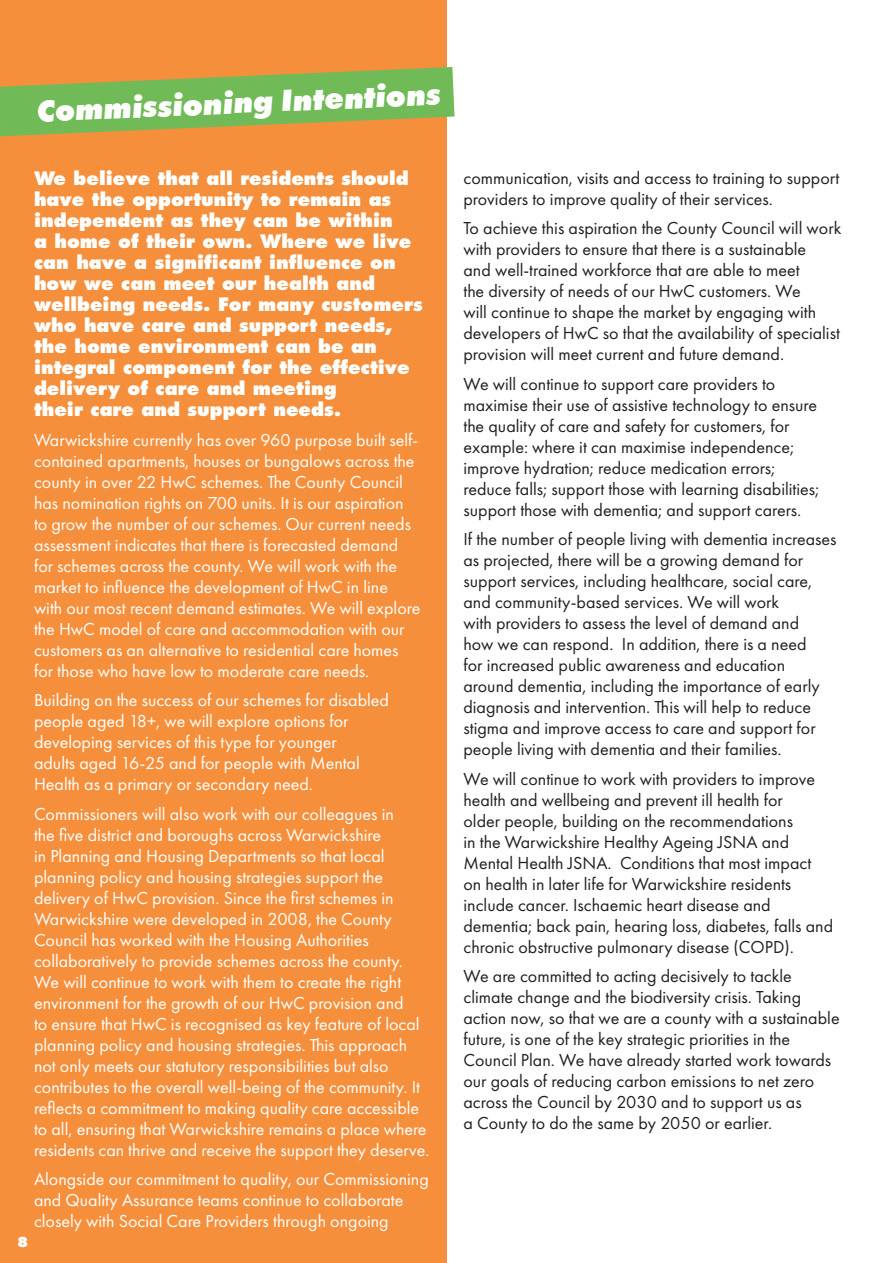
<style>
.page{position:relative;width:893px;height:1263px;background:#fff}
.page>*{position:absolute;margin:0;border:0;box-sizing:border-box;transform-origin:0 0}
.t1{font:italic 800 31.5px "Futura PT";color:#fff}
.t2{font:18px/21px "Futura PT";color:#231f20}
.t3{font:18px/21px "Futura PT";color:#fff}
.t4{font:800 18px/21px "Futura";color:#fff}
.t5{font:800 13.5px "Futura";color:#fff}
</style>
<div class="page">
<div style="left:0;top:0;width:446px;height:1263px;background:#f68f3b"></div>
<svg style="left:0;top:67px;width:454px;height:69px"></svg>
<p class="t1" style="left:36px;top:89px;width:406px;rotate:-2deg">Commissioning Intentions</p>
<p class="t4" style="left:34px;top:168px;width:390px">We believe that all residents should have the opportunity to remain as independent as they can be within<br>a home of their own. Where we live can have a significant influence on how we can meet our health and wellbeing needs. For many customers who have care and support needs, the home environment can be an integral component for the effective delivery of care and meeting<br>their care and support needs.</p>
<p class="t3" style="left:34px;top:429px;width:388px">Warwickshire currently has over 960 purpose built self&shy;contained apartments, houses or bungalows across the county in over 22 HwC schemes. The County Council has nomination rights on 700 units. It is our aspiration to grow the number of our schemes. Our current needs assessment indicates that there is forecasted demand for schemes across the county. We will work with the market to influence the development of HwC in line with our most recent demand estimates. We will explore the HwC model of care and accommodation with our customers as an alternative to residential care homes for those who have low to moderate care needs.</p>
<p class="t3" style="left:34px;top:690px;width:357px">Building on the success of our schemes for disabled people aged 18+, we will explore options for developing services of this type for younger<br>adults aged 16-25 and for people with Mental Health as a primary or secondary need.</p>
<p class="t3" style="left:34px;top:803px;width:397px">Commissioners will also work with our colleagues in<br>the five district and boroughs across Warwickshire<br>in Planning and Housing Departments so that local planning policy and housing strategies support the delivery of HwC provision. Since the first schemes in Warwickshire were developed in 2008, the County Council has worked with the Housing Authorities collaboratively to provide schemes across the county.<br>We will continue to work with them to create the right environment for the growth of our HwC provision and<br>to ensure that HwC is recognised as key feature of local planning policy and housing strategies. This approach not only meets our statutory responsibilities but also contributes to the overall well-being of the community. It reflects a commitment to making quality care accessible to all, ensuring that Warwickshire remains a place where residents can thrive and receive the support they deserve.</p>
<p class="t3" style="left:34px;top:1169px;width:396px">Alongside our commitment to quality, our Commissioning and Quality Assurance teams continue to collaborate closely with Social Care Providers through ongoing</p>
<p class="t5" style="left:17px;top:1234px;width:13px">8</p>
<p class="t2" style="left:463px;top:167px;width:377px">communication, visits and access to training to support providers to improve quality of their services.</p>
<p class="t2" style="left:463px;top:218px;width:379px">To achieve this aspiration the County Council will work with providers to ensure that there is a sustainable<br>and well-trained workforce that are able to meet<br>the diversity of needs of our HwC customers. We<br>will continue to shape the market by engaging with developers of HwC so that the availability of specialist provision will meet current and future demand.</p>
<p class="t2" style="left:463px;top:373px;width:357px">We will continue to support care providers to maximise their use of assistive technology to ensure the quality of care and safety for customers, for example: where it can maximise independence; improve hydration; reduce medication errors; reduce falls; support those with learning disabilities; support those with dementia; and support carers.</p>
<p class="t2" style="left:463px;top:529px;width:375px">If the number of people living with dementia increases as projected, there will be a growing demand for support services, including healthcare, social care, and community-based services. We will work<br>with providers to assess the level of demand and<br>how we can respond. In addition, there is a need<br>for increased public awareness and education around dementia, including the importance of early diagnosis and intervention. This will help to reduce stigma and improve access to care and support for people living with dementia and their families.</p>
<p class="t2" style="left:463px;top:768px;width:371px">We will continue to work with providers to improve health and wellbeing and prevent ill health for<br>older people, building on the recommendations<br>in the Warwickshire Healthy Ageing JSNA and Mental Health JSNA. Conditions that most impact on health in later life for Warwickshire residents include cancer. Ischaemic heart disease and dementia; back pain, hearing loss, diabetes, falls and chronic obstructive pulmonary disease (COPD).</p>
<p class="t2" style="left:463px;top:966px;width:378px">We are committed to acting decisively to tackle climate change and the biodiversity crisis. Taking action now, so that we are a county with a sustainable future, is one of the key strategic priorities in the Council Plan. We have already started work towards our goals of reducing carbon emissions to net zero across the Council by 2030 and to support us as<br>a County to do the same by 2050 or earlier.</p>
</div>
